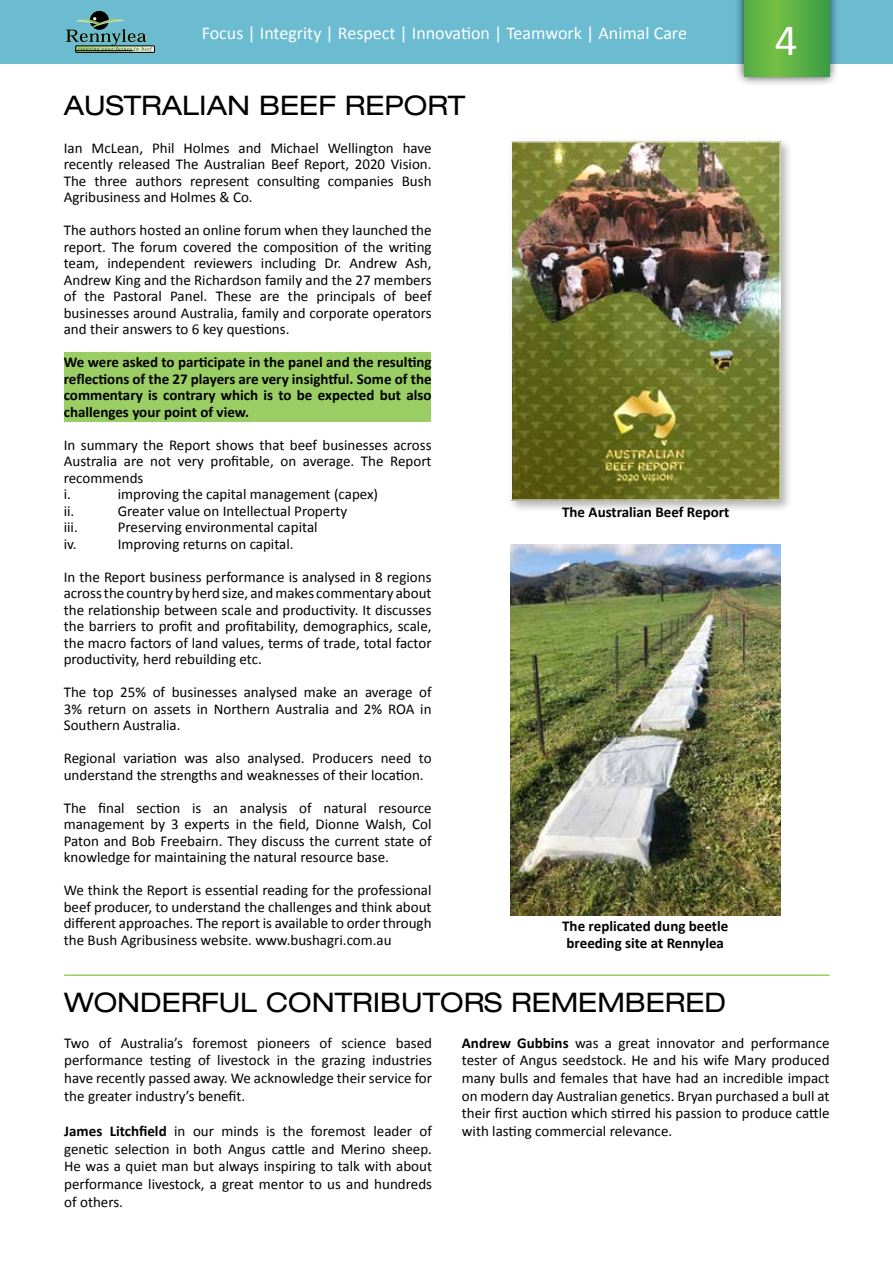
<style>
.page{position:relative;width:893px;height:1263px;background:#fff}
.page>*{position:absolute;margin:0;border:0;box-sizing:border-box;transform-origin:0 0}
.t1{font:45px "Calibri";color:#fff}
.t2{font:expanded 27px "Helvetica Neue LT";color:#000}
.t3{font:18px "Calibri";color:#fff}
.t4{font:15px/16.5px "Calibri";color:#000;text-align:justify}
.t5{font:700 15px/16.5px "Calibri";color:#000;text-align:justify}
.s1{font-weight:700}
</style>
<div class="page">
<div style="left:65px;top:353px;width:366px;height:69px;background:#9bcd65"></div>
<div style="left:0;top:0;width:893px;height:64px;background:#6cbcd1"></div>
<div style="left:734px;top:0;width:105px;height:86px;background:#000;opacity:.75"></div>
<svg style="left:744px;top:0;width:85px;height:77px"></svg>
<div style="left:76px;top:46px;width:79px;height:6px;border:1px solid #000"></div>
<div style="left:90px;top:11px;width:19px;height:19px;background:#000;border-radius:50%"></div>
<svg style="left:66px;top:16px;width:88px;height:36px"></svg>
<hr style="left:75px;top:50px;width:58px;height:1px;background:#000">
<div style="left:507px;top:138px;width:286px;height:375px;background:#000;opacity:.3"></div>
<img style="left:513px;top:143px;width:265px;height:355px">
<div style="left:511px;top:141px;width:269px;height:359px;border:1px solid #fff"></div>
<hr style="left:64px;top:974px;width:766px;height:2px;background:#9bcd65">
<img style="left:511px;top:545px;width:269px;height:370px">
<p class="t3" style="left:202px;top:22px;width:487px">Focus | Integrity | Respect | Innovation | Teamwork | Animal Care</p>
<h1 class="t1" style="left:775px;top:12px;width:24px">4</h1>
<h2 class="t2" style="left:64px;top:89px;width:403px">AUSTRALIAN BEEF REPORT</h2>
<p class="t4" style="left:64px;top:139px;width:369px">Ian McLean, Phil Holmes and Michael Wellington have recently released The Australian Beef Report, 2020 Vision.<br>The three authors represent consulting companies Bush Agribusiness and Holmes &amp; Co.</p>
<p class="t4" style="left:64px;top:221px;width:369px">The authors hosted an online forum when they launched the report. The forum covered the composition of the writing team, independent reviewers including Dr. Andrew Ash, Andrew King and the Richardson family and the 27 members of the Pastoral Panel. These are the principals of beef businesses around Australia, family and corporate operators and their answers to 6 key questions.</p>
<p class="t5" style="left:64px;top:353px;width:369px">We were asked to participate in the panel and the resulting reflections of the 27 players are very insightful. Some of the commentary is contrary which is to be expected but also challenges your point of view.</p>
<p class="t4" style="left:64px;top:436px;width:369px;text-align:left">In summary the Report shows that beef businesses across<br>Australia are not very profitable, on average. The Report recommends<br>i.</p>
<p class="t4" style="left:118px;top:485px;width:262px">improving the capital management (capex)</p>
<p class="t4" style="left:64px;top:502px;width:12px">ii.</p>
<p class="t4" style="left:118px;top:502px;width:231px">Greater value on Intellectual Property</p>
<p class="t4" style="left:64px;top:518px;width:16px">iii.</p>
<p class="t4" style="left:118px;top:518px;width:201px">Preserving environmental capital</p>
<p class="t4" style="left:64px;top:535px;width:14px">iv.</p>
<p class="t4" style="left:118px;top:535px;width:177px">Improving returns on capital.</p>
<p class="t4" style="left:64px;top:568px;width:369px">In the Report business performance is analysed in 8 regions across the country by herd size, and makes commentary about the relationship between scale and productivity. It discusses the barriers to profit and profitability, demographics, scale, the macro factors of land values, terms of trade, total factor productivity, herd rebuilding etc.</p>
<p class="t4" style="left:64px;top:683px;width:369px">The top 25% of businesses analysed make an average of 3% return on assets in Northern Australia and 2% ROA in Southern Australia.</p>
<p class="t4" style="left:64px;top:749px;width:369px">Regional variation was also analysed. Producers need to understand the strengths and weaknesses of their location.</p>
<p class="t4" style="left:64px;top:799px;width:369px">The final section is an analysis of natural resource management by 3 experts in the field, Dionne Walsh, Col Paton and Bob Freebairn. They discuss the current state of knowledge for maintaining the natural resource base.</p>
<p class="t4" style="left:64px;top:881px;width:369px">We think the Report is essential reading for the professional beef producer, to understand the challenges and think about different approaches. The report is available to order through the Bush Agribusiness website. www.bushagri.com.au</p>
<p class="t5" style="left:562px;top:503px;width:169px">The Australian Beef Report</p>
<p class="t5" style="left:562px;top:917px;width:168px">The replicated dung beetle breeding site at Rennylea</p>
<h2 class="t2" style="left:64px;top:986px;width:663px">WONDERFUL CONTRIBUTORS REMEMBERED</h2>
<p class="t4" style="left:64px;top:1033px;width:369px;line-height:17.7px">Two of Australia’s foremost pioneers of science based performance testing of livestock in the grazing industries have recently passed away. We acknowledge their service for the greater industry’s benefit.</p>
<p class="t4" style="left:64px;top:1121px;width:369px;line-height:17.7px"><span class="s1">James Litchfield</span> in our minds is the foremost leader of genetic selection in both Angus cattle and Merino sheep.<br>He was a quiet man but always inspiring to talk with about performance livestock, a great mentor to us and hundreds of others.</p>
<p class="t4" style="left:462px;top:1033px;width:369px;line-height:17.7px"><span class="s1">Andrew Gubbins</span> was a great innovator and performance tester of Angus seedstock. He and his wife Mary produced many bulls and females that have had an incredible impact on modern day Australian genetics. Bryan purchased a bull at their first auction which stirred his passion to produce cattle with lasting commercial relevance.</p>
</div>
